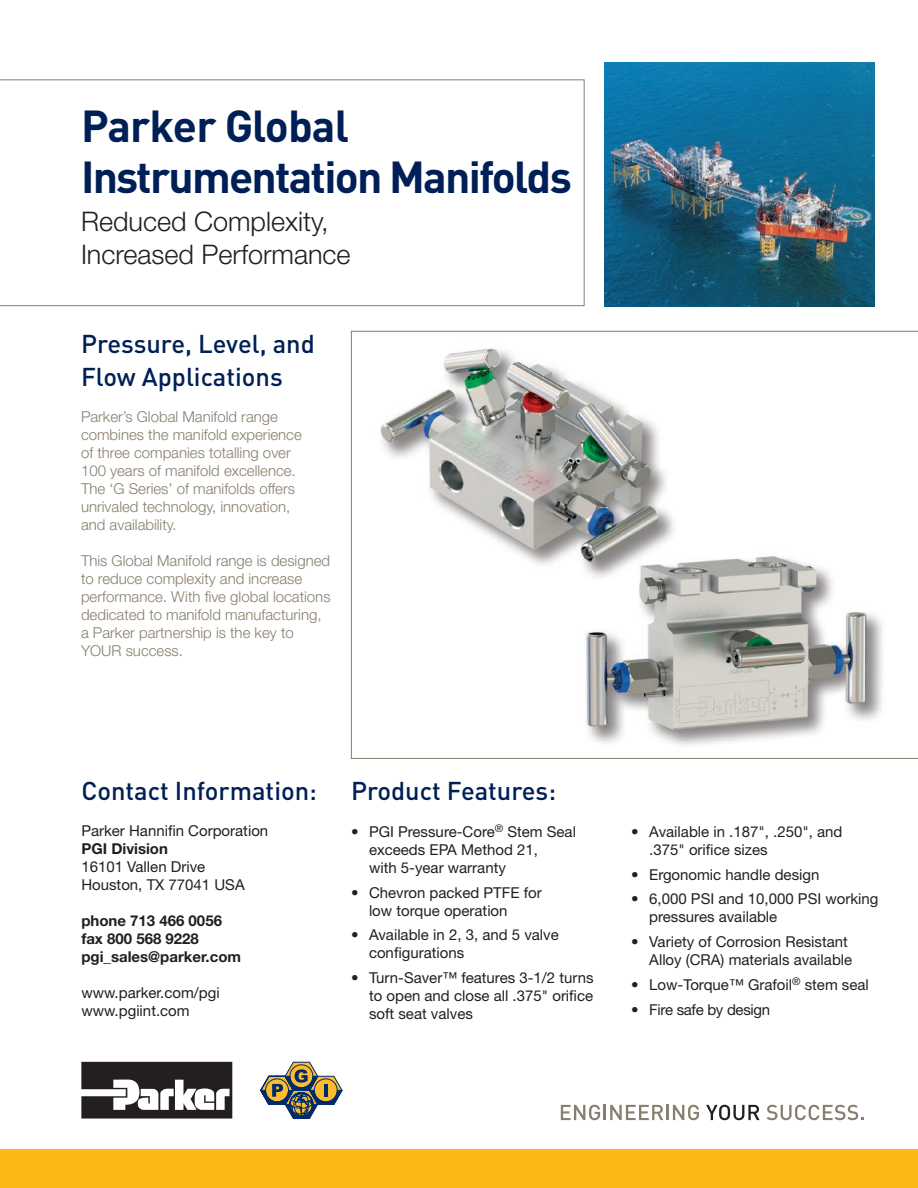
<style>
.page{position:relative;width:918px;height:1188px;background:#fff}
.page>*{position:absolute;margin:0;border:0;box-sizing:border-box;transform-origin:0 0}
.Bulletin_Title{font:700 44.25px/51.8px "DINOT";letter-spacing:-.04em;color:#001f56}
.Bulletin_Title_-_Sub{font:300 27px/32.4px "Helvetica Neue LT Std";color:#231f20}
.Subhead_17pt_Dinot_M{font:500 25.5px/32.4px "DINOT";color:#001f56}
.Bullets_-_10pt_Helv{font:15px/18px "Helvetica Neue LT Std";color:#231f20}
.Body_Text_-_10pt_Gra{font:300 15px/18px "Helvetica Neue LT Std";color:#887d6e}
.t1{font:700 15px "Helvetica Neue LT Std";color:#231f20}
.Bullets_-_10pt_Helv-2{font:15px "Helvetica Neue LT Std";letter-spacing:-.02em;color:#231f20}
</style>
<div class="page">
<div style="left:0;top:1150px;width:918px;height:38px;background:#fcb814"></div>
<svg style="left:561px;top:1105px;width:102px;height:15px"></svg>
<hr style="left:666px;top:1105px;width:3px;height:15px;background:#887d6e">
<svg style="left:673px;top:1105px;width:26px;height:15px"></svg>
<svg style="left:706px;top:1105px;width:54px;height:15px"></svg>
<svg style="left:767px;top:1105px;width:97px;height:15px"></svg>
<svg style="left:0;top:79px;width:585px;height:227px"></svg>
<svg style="left:351px;top:331px;width:567px;height:428px"></svg>
<svg style="left:81px;top:1062px;width:151px;height:57px"></svg>
<svg style="left:260px;top:1062px;width:82px;height:57px"></svg>
<hr style="left:324px;top:1084px;width:4px;height:13px;background:#002c6b">
<img style="left:605px;top:63px;width:270px;height:244px">
<img style="left:375px;top:341px;width:513px;height:411px">
<p class="Bulletin_Title" style="left:81px;top:98px;width:492px">Parker Global<br>Instrumentation Manifolds</p>
<p class="Bulletin_Title_-_Sub" style="left:81px;top:205px;width:271px">Reduced Complexity,<br>Increased Performance</p>
<p class="Subhead_17pt_Dinot_M" style="left:81px;top:327px;width:235px">Pressure, Level, and<br>Flow Applications</p>
<p class="Body_Text_-_10pt_Gra" style="left:81px;top:407px;width:222px">Parker’s Global Manifold range combines the manifold experience of three companies totalling over<br>100 years of manifold excellence.<br>The ‘G Series’ of manifolds offers unrivaled technology, innovation, and availability.</p>
<p class="Body_Text_-_10pt_Gra" style="left:81px;top:551px;width:251px">This Global Manifold range is designed to reduce complexity and increase performance. With five global locations dedicated to manifold manufacturing, a Parker partnership is the key to YOUR success.</p>
<p class="Subhead_17pt_Dinot_M" style="left:81px;top:774px;width:237px">Contact Information:</p>
<p class="Bullets_-_10pt_Helv" style="left:81px;top:822px;width:188px">Parker Hannifin Corporation</p>
<p class="t1" style="left:81px;top:839px;width:88px">PGI Division</p>
<p class="Bullets_-_10pt_Helv" style="left:81px;top:858px;width:125px">16101 Vallen Drive</p>
<p class="Bullets_-_10pt_Helv" style="left:81px;top:876px;width:165px">Houston, TX 77041 USA</p>
<p class="t1" style="left:81px;top:911px;width:142px">phone 713 466 0056</p>
<p class="t1" style="left:81px;top:929px;width:119px">fax 800 568 9228</p>
<p class="t1" style="left:81px;top:947px;width:161px">pgi_sales@parker.com</p>
<p class="Bullets_-_10pt_Helv" style="left:81px;top:984px;width:140px">www.parker.com/pgi</p>
<p class="Bullets_-_10pt_Helv" style="left:81px;top:1002px;width:110px">www.pgiint.com</p>
<p class="Subhead_17pt_Dinot_M" style="left:351px;top:773px;width:207px">Product Features:</p>
<p class="Bullets_-_10pt_Helv" style="left:369px;top:822px;width:209px;text-indent:-18px">• PGI Pressure-Core<sup>®</sup> Stem Seal exceeds EPA Method 21,<br>with 5-year warranty</p>
<p class="Bullets_-_10pt_Helv" style="left:369px;top:883px;width:174px;text-indent:-18px">• Chevron packed PTFE for low torque operation</p>
<p class="Bullets_-_10pt_Helv" style="left:369px;top:926px;width:191px;text-indent:-18px">• Available in 2, 3, and 5 valve configurations</p>
<p class="Bullets_-_10pt_Helv" style="left:369px;top:969px;width:226px;text-align:justify;text-indent:-18px">• Turn-Saver™ features 3-1/2 turns to open and close all .375" orifice soft seat valves</p>
<p class="Bullets_-_10pt_Helv" style="left:649px;top:822px;width:195px;text-indent:-18px">• Available in .187", .250", and .375" orifice sizes</p>
<p class="Bullets_-_10pt_Helv" style="left:631px;top:865px;width:190px">• Ergonomic handle design</p>
<p class="Bullets_-_10pt_Helv" style="left:649px;top:890px;width:231px;text-indent:-18px">• 6,000 PSI and 10,000 PSI working pressures available</p>
<p class="Bullets_-_10pt_Helv" style="left:631px;top:933px;width:223px;text-align:right">• Variety of Corrosion Resistant<br>Alloy (CRA) materials available</p>
<p class="Bullets_-_10pt_Helv" style="left:631px;top:975px;width:239px">• Low-Torque™ Grafoil<sup>®</sup> stem seal</p>
<p class="Bullets_-_10pt_Helv-2" style="left:631px;top:1000px;width:141px">• Fire safe by design</p>
</div>
